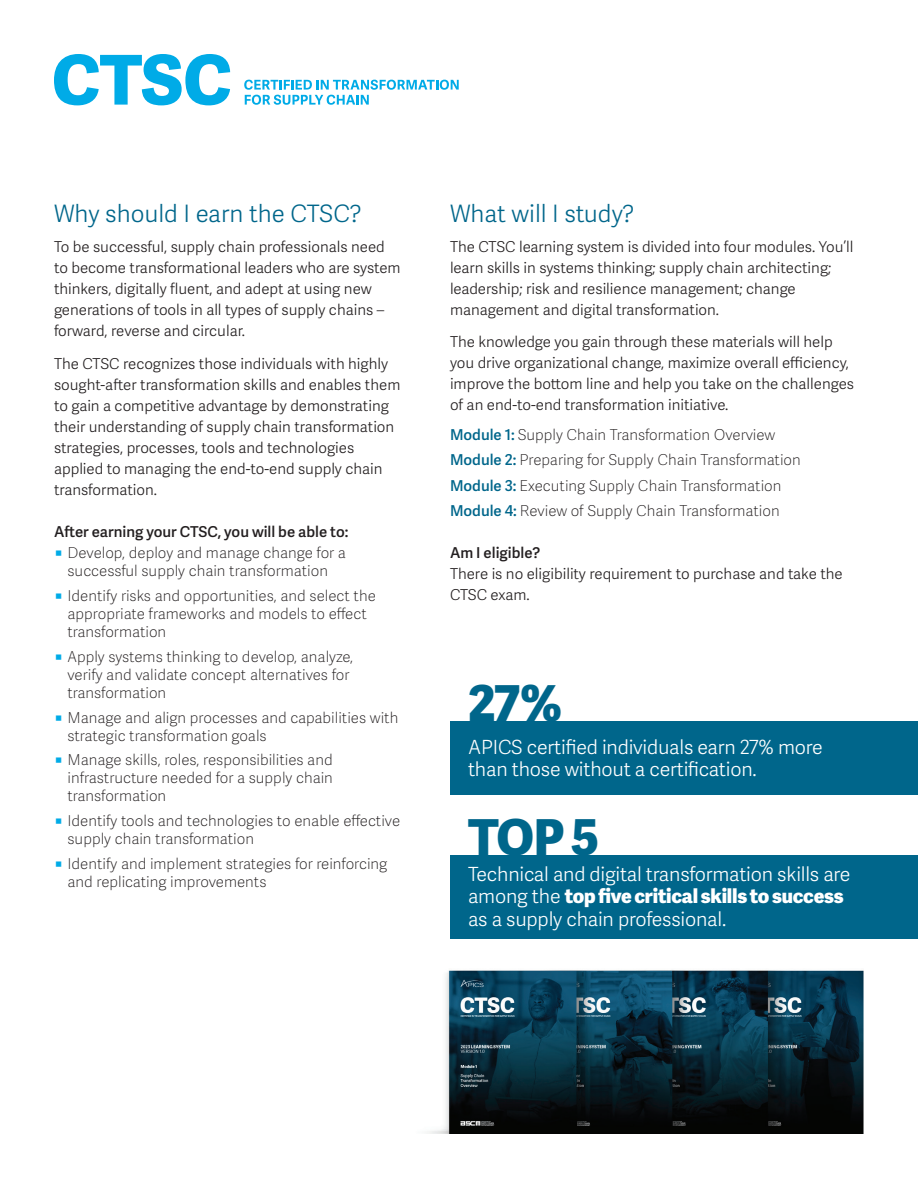
<style>
.page{position:relative;width:918px;height:1188px;background:#fff}
.page>*{position:absolute;margin:0;border:0;box-sizing:border-box;transform-origin:0 0}
.t1{font:49.5px "Adelle Sans Eb";color:#00668b}
.t2{font:24px "Adelle Sans Lt";color:#00668b}
.t3{font:19.5px/22.5px "Adelle Sans Lt";letter-spacing:-.01em;color:#fff}
.t4{font:19.5px "Adelle Sans Eb";letter-spacing:-.01em;color:#fff}
.t5{font:15px/21px "Adelle Sans Lt";color:#231f20}
.t6{font:15px/18px "Adelle Sans Th";color:#231f20}
.t7{font:15px "Adelle Sans Sb";color:#231f20}
.s1{font-family:"Adelle Sans Sb";color:#00668b}
.s2{font-family:"Adelle Sans Lt"}
</style>
<div class="page">
<img style="left:429px;top:970px;width:435px;height:164px">
<svg style="left:244px;top:80px;width:215px;height:25px"></svg>
<svg style="left:54px;top:54px;width:176px;height:51px"></svg>
<div style="left:450px;top:721px;width:468px;height:74px;background:#00668b"></div>
<div style="left:450px;top:855px;width:468px;height:83px;background:#00668b"></div>
<h2 class="t2" style="left:54px;top:197px;width:309px">Why should I earn the CTSC?</h2>
<p class="t5" style="left:54px;top:236px;width:348px">To be successful, supply chain professionals need to become transformational leaders who are system thinkers, digitally fluent, and adept at using new generations of tools in all types of supply chains – forward, reverse and circular.</p>
<p class="t5" style="left:54px;top:353px;width:348px">The CTSC recognizes those individuals with highly sought-after transformation skills and enables them to gain a competitive advantage by demonstrating their understanding of supply chain transformation strategies, processes, tools and technologies applied to managing the end-to-end supply chain transformation.</p>
<p class="t7" style="left:54px;top:521px;width:296px">After earning your CTSC, you will be able to:</p>
<p class="t6" style="left:68px;top:544px;width:280px">Develop, deploy and manage change for a successful supply chain transformation</p>
<p class="t6" style="left:68px;top:586px;width:310px">Identify risks and opportunities, and select the appropriate frameworks and models to effect transformation</p>
<p class="t6" style="left:68px;top:647px;width:287px">Apply systems thinking to develop, analyze, verify and validate concept alternatives for transformation</p>
<p class="t6" style="left:68px;top:708px;width:332px">Manage and align processes and capabilities with strategic transformation goals</p>
<p class="t6" style="left:68px;top:751px;width:267px;text-align:justify">Manage skills, roles, responsibilities and infrastructure needed for a supply chain transformation</p>
<p class="t6" style="left:68px;top:811px;width:334px">Identify tools and technologies to enable effective supply chain transformation</p>
<p class="t6" style="left:68px;top:854px;width:321px">Identify and implement strategies for reinforcing and replicating improvements</p>
<h2 class="t2" style="left:450px;top:197px;width:186px">What will I study?</h2>
<p class="t5" style="left:450px;top:236px;width:405px">The CTSC learning system is divided into four modules. You’ll learn skills in systems thinking; supply chain architecting; leadership; risk and resilience management; change management and digital transformation.</p>
<p class="t5" style="left:450px;top:331px;width:406px">The knowledge you gain through these materials will help you drive organizational change, maximize overall efficiency, improve the bottom line and help you take on the challenges of an end-to-end transformation initiative.</p>
<p class="t6" style="left:450px;top:421px;width:352px;line-height:25.5px"><span class="s1">Module 1:</span> Supply Chain Transformation Overview <span class="s1">Module 2:</span> Preparing for Supply Chain Transformation <span class="s1">Module 3:</span> Executing Supply Chain Transformation <span class="s1">Module 4:</span> Review of Supply Chain Transformation</p>
<p class="t7" style="left:450px;top:542px;width:92px">Am I eligible?</p>
<p class="t5" style="left:450px;top:563px;width:394px">There is no eligibility requirement to purchase and take the<br>CTSC exam.</p>
<h1 class="t1" style="left:468px;top:667px;width:96px">27%</h1>
<h3 class="t3" style="left:468px;top:735px;width:356px">APICS certified individuals earn 27% more than those without a certification.</h3>
<h1 class="t1" style="left:468px;top:801px;width:133px">TOP 5</h1>
<h3 class="t3" style="left:468px;top:862px;width:384px">Technical and digital transformation skills are</h3>
<h3 class="t4" style="left:468px;top:882px;width:377px"><span class="s2">among the</span> top five critical skills to success</h3>
<h3 class="t3" style="left:468px;top:907px;width:260px">as a supply chain professional.</h3>
</div>
